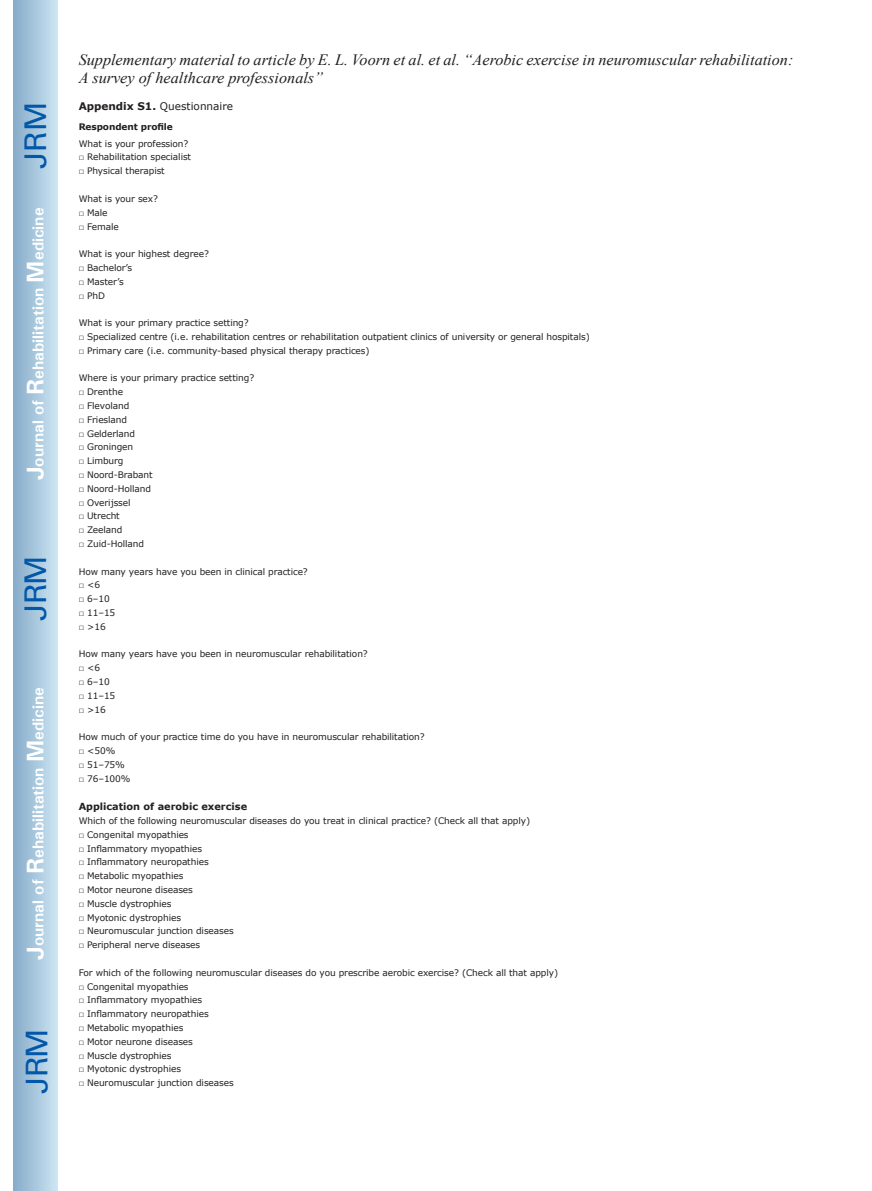
<style>
.page{position:relative;width:872px;height:1191px;background:#fff}
.page>*{position:absolute;margin:0;border:0;box-sizing:border-box;transform-origin:0 0}
.t1{font:30px "Univers";letter-spacing:-.03em;color:#0157a8}
.t2{font:italic 15.75px/18px "Times New Roman";color:#231f20}
.t3{font:700 15.75px "Univers";color:#fff}
.t4{font:10.5px "Verdana";color:#231f20}
.t5{font:700 9.75px "Verdana";color:#231f20}
.t6{font:9px "Verdana";letter-spacing:-.01em;color:#231f20}
.t7{font:700 9px "Verdana";letter-spacing:-.01em;color:#231f20}
.s1{font-size:24px}
.s2{font-weight:700}
</style>
<div class="page">
<div style="left:14px;top:0;width:43px;height:1191px;background:linear-gradient(to right,#88acca,#cbe5f2)"></div>
<h1 class="t1" style="left:18px;top:169px;width:68px;rotate:-90deg">JRM</h1>
<h2 class="t3" style="left:28px;top:480px;width:274px;rotate:-90deg"><span class="s1">J</span>ournal of <span class="s1">R</span>ehabilitation <span class="s1">M</span>edicine</h2>
<h1 class="t1" style="left:18px;top:620px;width:67px;rotate:-90deg">JRM</h1>
<h2 class="t3" style="left:28px;top:959px;width:274px;rotate:-90deg"><span class="s1">J</span>ournal of <span class="s1">R</span>ehabilitation <span class="s1">M</span>edicine</h2>
<h1 class="t1" style="left:19px;top:1093px;width:67px;rotate:-90deg">JRM</h1>
<h2 class="t2" style="left:79px;top:50px;width:716px">Supplementary material to article by E. L. Voorn et al. et al. “Aerobic exercise in neuromuscular rehabilitation:<br>A survey of healthcare professionals”</h2>
<p class="t4" style="left:79px;top:100px;width:156px"><span class="s2">Appendix S1.</span> Questionnaire</p>
<p class="t7" style="left:79px;top:121px;width:96px">Respondent profile</p>
<p class="t6" style="left:79px;top:138px;width:111px">What is your profession?</p>
<p class="t6" style="left:79px;top:151px;width:114px">□ Rehabilitation specialist</p>
<p class="t6" style="left:79px;top:165px;width:88px">□ Physical therapist</p>
<p class="t6" style="left:79px;top:193px;width:81px">What is your sex?</p>
<p class="t6" style="left:79px;top:207px;width:30px">□ Male</p>
<p class="t6" style="left:79px;top:220px;width:42px">□ Female</p>
<p class="t6" style="left:79px;top:248px;width:132px">What is your highest degree?</p>
<p class="t6" style="left:79px;top:262px;width:55px">□ Bachelor’s</p>
<p class="t6" style="left:79px;top:276px;width:47px">□ Master’s</p>
<p class="t6" style="left:79px;top:289px;width:28px">□ PhD</p>
<p class="t6" style="left:79px;top:317px;width:171px">What is your primary practice setting?</p>
<p class="t6" style="left:79px;top:331px;width:512px">□ Specialized centre (i.e. rehabilitation centres or rehabilitation outpatient clinics of university or general hospitals)</p>
<p class="t6" style="left:79px;top:345px;width:292px">□ Primary care (i.e. community-based physical therapy practices)</p>
<p class="t6" style="left:79px;top:372px;width:177px">Where is your primary practice setting?</p>
<p class="t6" style="left:79px;top:386px;width:46px">□ Drenthe</p>
<p class="t6" style="left:79px;top:400px;width:52px">□ Flevoland</p>
<p class="t6" style="left:79px;top:414px;width:50px">□ Friesland</p>
<p class="t6" style="left:79px;top:427px;width:58px">□ Gelderland</p>
<p class="t6" style="left:79px;top:441px;width:56px">□ Groningen</p>
<p class="t6" style="left:79px;top:455px;width:46px">□ Limburg</p>
<p class="t6" style="left:79px;top:469px;width:76px">□ Noord-Brabant</p>
<p class="t6" style="left:79px;top:483px;width:74px">□ Noord-Holland</p>
<p class="t6" style="left:79px;top:496px;width:53px">□ Overijssel</p>
<p class="t6" style="left:79px;top:510px;width:43px">□ Utrecht</p>
<p class="t6" style="left:79px;top:524px;width:45px">□ Zeeland</p>
<p class="t6" style="left:79px;top:538px;width:67px">□ Zuid-Holland</p>
<p class="t6" style="left:79px;top:565px;width:231px">How many years have you been in clinical practice?</p>
<p class="t6" style="left:79px;top:579px;width:23px">□ &lt;6</p>
<p class="t6" style="left:79px;top:593px;width:33px">□ 6–10</p>
<p class="t6" style="left:79px;top:607px;width:38px">□ 11–15</p>
<p class="t6" style="left:79px;top:621px;width:29px">□ &gt;16</p>
<p class="t6" style="left:79px;top:648px;width:291px">How many years have you been in neuromuscular rehabilitation?</p>
<p class="t6" style="left:79px;top:662px;width:23px">□ &lt;6</p>
<p class="t6" style="left:79px;top:676px;width:33px">□ 6–10</p>
<p class="t6" style="left:79px;top:690px;width:38px">□ 11–15</p>
<p class="t6" style="left:79px;top:703px;width:29px">□ &gt;16</p>
<p class="t6" style="left:79px;top:731px;width:348px">How much of your practice time do you have in neuromuscular rehabilitation?</p>
<p class="t6" style="left:79px;top:745px;width:38px">□ &lt;50%</p>
<p class="t6" style="left:79px;top:759px;width:48px">□ 51–75%</p>
<p class="t6" style="left:79px;top:772px;width:53px">□ 76–100%</p>
<p class="t5" style="left:79px;top:800px;width:170px">Application of aerobic exercise</p>
<p class="t6" style="left:79px;top:815px;width:453px">Which of the following neuromuscular diseases do you treat in clinical practice? (Check all that apply)</p>
<p class="t6" style="left:79px;top:829px;width:111px">□ Congenital myopathies</p>
<p class="t6" style="left:79px;top:842px;width:125px">□ Inflammatory myopathies</p>
<p class="t6" style="left:79px;top:856px;width:131px">□ Inflammatory neuropathies</p>
<p class="t6" style="left:79px;top:870px;width:106px">□ Metabolic myopathies</p>
<p class="t6" style="left:79px;top:884px;width:116px">□ Motor neurone diseases</p>
<p class="t6" style="left:79px;top:898px;width:94px">□ Muscle dystrophies</p>
<p class="t6" style="left:79px;top:911px;width:104px">□ Myotonic dystrophies</p>
<p class="t6" style="left:79px;top:925px;width:157px">□ Neuromuscular junction diseases</p>
<p class="t6" style="left:79px;top:939px;width:123px">□ Peripheral nerve diseases</p>
<p class="t6" style="left:79px;top:967px;width:481px">For which of the following neuromuscular diseases do you prescribe aerobic exercise? (Check all that apply)</p>
<p class="t6" style="left:79px;top:980px;width:111px">□ Congenital myopathies</p>
<p class="t6" style="left:79px;top:994px;width:125px">□ Inflammatory myopathies</p>
<p class="t6" style="left:79px;top:1008px;width:131px">□ Inflammatory neuropathies</p>
<p class="t6" style="left:79px;top:1022px;width:106px">□ Metabolic myopathies</p>
<p class="t6" style="left:79px;top:1035px;width:116px">□ Motor neurone diseases</p>
<p class="t6" style="left:79px;top:1049px;width:94px">□ Muscle dystrophies</p>
<p class="t6" style="left:79px;top:1063px;width:104px">□ Myotonic dystrophies</p>
<p class="t6" style="left:79px;top:1077px;width:157px">□ Neuromuscular junction diseases</p>
</div>
